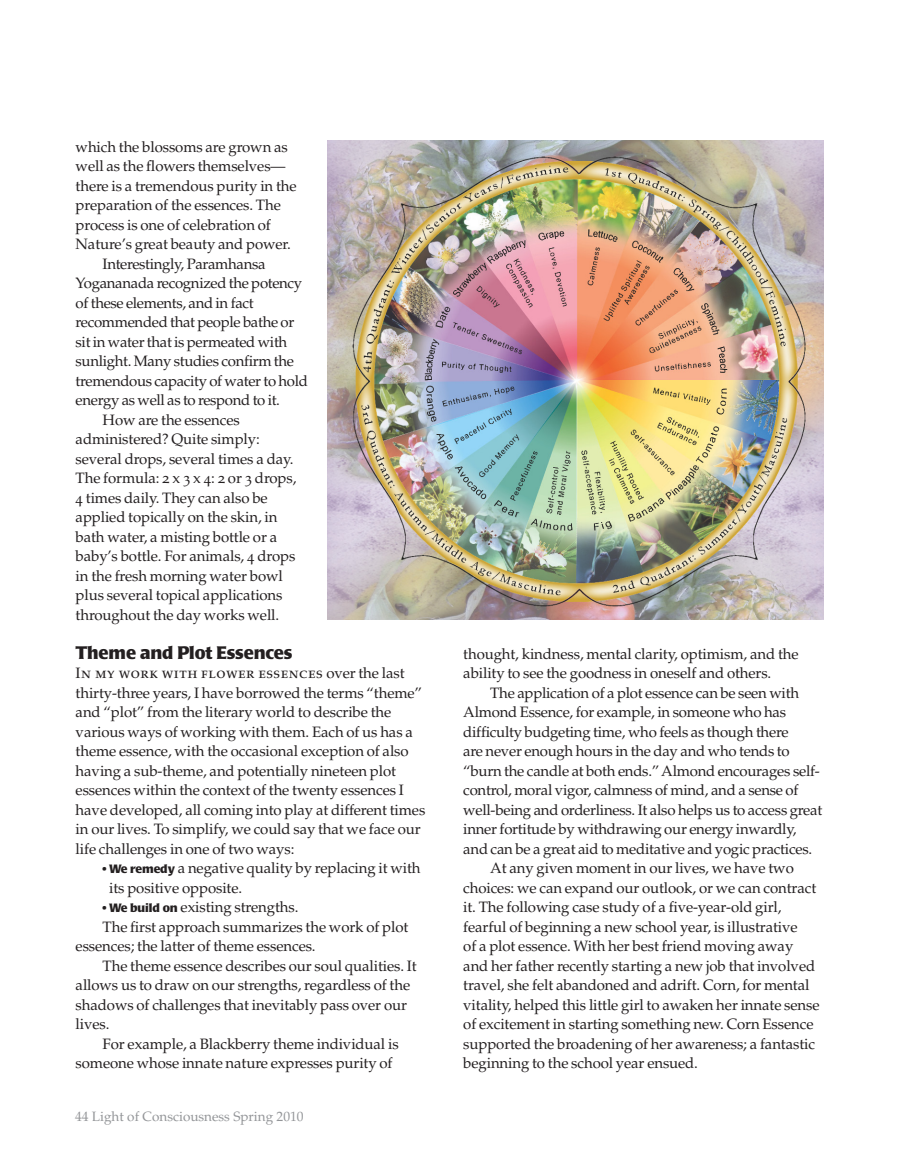
<style>
.page{position:relative;width:905px;height:1175px;background:#fff}
.page>*{position:absolute;margin:0;border:0;box-sizing:border-box;transform-origin:0 0}
.Feature_Subhead{font:700 18px "Laudatio BQ";letter-spacing:-.01em;color:#231f20}
.Main_text{font:15px/19.5px "Palatino LT Std";letter-spacing:-.01em;color:#231f20}
.Main_text_No_Indent{font:15px/19.5px "Palatino LT Std";letter-spacing:-.01em;color:#231f20}
.t1{font:13.5px "Palatino LT Std";color:#939598}
.s1{font-family:"Laudatio BQ";font-weight:700;font-size:12px}
</style>
<div class="page">
<img style="left:327px;top:141px;width:497px;height:479px">
<p class="Main_text" style="left:76px;top:137px;width:222px">which the blossoms are grown as well as the flowers themselves— there is a tremendous purity in the preparation of the essences. The process is one of celebration of<br>Nature’s great beauty and power.</p>
<p class="Main_text" style="left:76px;top:254px;width:234px;text-indent:27px">Interestingly, Paramhansa Yogananada recognized the potency of these elements, and in fact recommended that people bathe or sit in water that is permeated with sunlight. Many studies confirm the tremendous capacity of water to hold energy as well as to respond to it.</p>
<p class="Main_text" style="left:76px;top:410px;width:222px;text-indent:27px">How are the essences administered? Quite simply: several drops, several times a day.<br>The formula: 2 x 3 x 4: 2 or 3 drops,<br>4 times daily. They can also be applied topically on the skin, in bath water, a misting bottle or a baby’s bottle. For animals, 4 drops in the fresh morning water bowl plus several topical applications throughout the day works well.</p>
<p class="Feature_Subhead" style="left:76px;top:642px;width:218px">Theme and Plot Essences</p>
<p class="Main_text_No_Indent" style="left:76px;top:663px;width:351px">In my work with flower essences over the last thirty-three years, I have borrowed the terms “theme” and “plot” from the literary world to describe the various ways of working with them. Each of us has a theme essence, with the occasional exception of also having a sub-theme, and potentially nineteen plot essences within the context of the twenty essences I have developed, all coming into play at different times in our lives. To simplify, we could say that we face our life challenges in one of two ways:</p>
<p class="Main_text" style="left:109px;top:858px;width:313px;text-indent:-7px"><span class="s1">• We remedy</span> a negative quality by replacing it with its positive opposite.</p>
<p class="Main_text" style="left:103px;top:897px;width:197px"><span class="s1">• We build on</span> existing strengths.</p>
<p class="Main_text" style="left:76px;top:917px;width:334px;text-indent:27px">The first approach summarizes the work of plot essences; the latter of theme essences.</p>
<p class="Main_text" style="left:76px;top:956px;width:342px;text-indent:27px">The theme essence describes our soul qualities. It allows us to draw on our strengths, regardless of the shadows of challenges that inevitably pass over our lives.</p>
<p class="Main_text" style="left:76px;top:1034px;width:324px;text-indent:27px">For example, a Blackberry theme individual is someone whose innate nature expresses purity of</p>
<p class="t1" style="left:75px;top:1108px;width:230px">44 Light of Consciousness Spring 2010</p>
<p class="Main_text" style="left:463px;top:644px;width:337px">thought, kindness, mental clarity, optimism, and the ability to see the goodness in oneself and others.</p>
<p class="Main_text" style="left:463px;top:683px;width:360px;text-indent:27px">The application of a plot essence can be seen with Almond Essence, for example, in someone who has difficulty budgeting time, who feels as though there<br>are never enough hours in the day and who tends to “burn the candle at both ends.” Almond encourages self&shy;control, moral vigor, calmness of mind, and a sense of well-being and orderliness. It also helps us to access great inner fortitude by withdrawing our energy inwardly, and can be a great aid to meditative and yogic practices.</p>
<p class="Main_text" style="left:463px;top:858px;width:358px;text-indent:27px">At any given moment in our lives, we have two choices: we can expand our outlook, or we can contract it. The following case study of a five-year-old girl, fearful of beginning a new school year, is illustrative<br>of a plot essence. With her best friend moving away and her father recently starting a new job that involved travel, she felt abandoned and adrift. Corn, for mental vitality, helped this little girl to awaken her innate sense of excitement in starting something new. Corn Essence supported the broadening of her awareness; a fantastic beginning to the school year ensued.</p>
</div>
